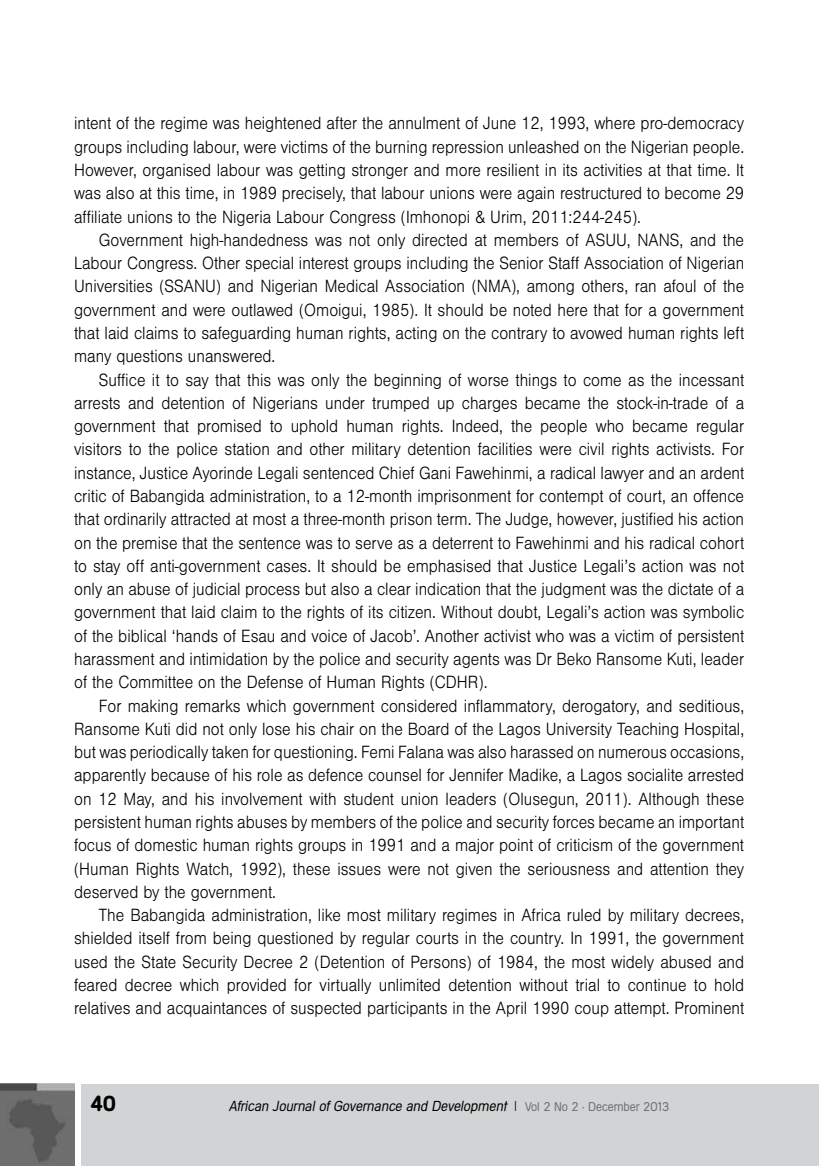
<style>
.page{position:relative;width:819px;height:1166px;background:#fff}
.page>*{position:absolute;margin:0;border:0;box-sizing:border-box;transform-origin:0 0}
.t1{font:700 21px "Mercedes";color:#000}
.t2{font:300 18.38px/23.3px "Nimbus San T";color:#000;text-align:justify;scale:.9 1}
.t3{font:italic 300 14px "Mercedes";color:#000}
.s1{font-style:normal}
.s2{font-style:normal;font-size:12.25px;color:#6d6e71}
</style>
<div class="page">
<div style="left:81px;top:1084px;width:738px;height:82px;background:#d1d3d4"></div>
<img style="left:0;top:1083px;width:74px;height:83px">
<p class="t2" style="left:74px;top:112px;width:746px">intent of the regime was heightened after the annulment of June 12, 1993, where pro-democracy groups including labour, were victims of the burning repression unleashed on the Nigerian people.<br>However, organised labour was getting stronger and more resilient in its activities at that time. It was also at this time, in 1989 precisely, that labour unions were again restructured to become 29 affiliate unions to the Nigeria Labour Congress (Imhonopi &amp; Urim, 2011:244-245).</p>
<p class="t2" style="left:74px;top:229px;width:746px;text-indent:25px">Government high-handedness was not only directed at members of ASUU, NANS, and the Labour Congress. Other special interest groups including the Senior Staff Association of Nigerian Universities (SSANU) and Nigerian Medical Association (NMA), among others, ran afoul of the government and were outlawed (Omoigui, 1985). It should be noted here that for a government that laid claims to safeguarding human rights, acting on the contrary to avowed human rights left many questions unanswered.</p>
<p class="t2" style="left:74px;top:368px;width:746px;text-indent:25px">Suffice it to say that this was only the beginning of worse things to come as the incessant arrests and detention of Nigerians under trumped up charges became the stock-in-trade of a government that promised to uphold human rights. Indeed, the people who became regular visitors to the police station and other military detention facilities were civil rights activists. For instance, Justice Ayorinde Legali sentenced Chief Gani Fawehinmi, a radical lawyer and an ardent critic of Babangida administration, to a 12-month imprisonment for contempt of court, an offence that ordinarily attracted at most a three-month prison term. The Judge, however, justified his action on the premise that the sentence was to serve as a deterrent to Fawehinmi and his radical cohort to stay off anti-government cases. It should be emphasised that Justice Legali’s action was not only an abuse of judicial process but also a clear indication that the judgment was the dictate of a government that laid claim to the rights of its citizen. Without doubt, Legali’s action was symbolic of the biblical ‘hands of Esau and voice of Jacob’. Another activist who was a victim of persistent harassment and intimidation by the police and security agents was Dr Beko Ransome Kuti, leader of the Committee on the Defense of Human Rights (CDHR).</p>
<p class="t2" style="left:74px;top:694px;width:746px;text-indent:25px">For making remarks which government considered inflammatory, derogatory, and seditious, Ransome Kuti did not only lose his chair on the Board of the Lagos University Teaching Hospital, but was periodically taken for questioning. Femi Falana was also harassed on numerous occasions, apparently because of his role as defence counsel for Jennifer Madike, a Lagos socialite arrested on 12 May, and his involvement with student union leaders (Olusegun, 2011). Although these persistent human rights abuses by members of the police and security forces became an important focus of domestic human rights groups in 1991 and a major point of criticism of the government (Human Rights Watch, 1992), these issues were not given the seriousness and attention they deserved by the government.</p>
<p class="t2" style="left:74px;top:904px;width:746px;text-indent:25px">The Babangida administration, like most military regimes in Africa ruled by military decrees, shielded itself from being questioned by regular courts in the country. In 1991, the government used the State Security Decree 2 (Detention of Persons) of 1984, the most widely abused and feared decree which provided for virtually unlimited detention without trial to continue to hold relatives and acquaintances of suspected participants in the April 1990 coup attempt. Prominent</p>
<p class="t1" style="left:91px;top:1090px;width:27px">40</p>
<p class="t3" style="left:229px;top:1098px;width:441px">African Journal of Governance and Development <span class="s1">|</span> <span class="s2">Vo l 2 N o 2 • D e c e m b e r 2 013</span></p>
</div>
